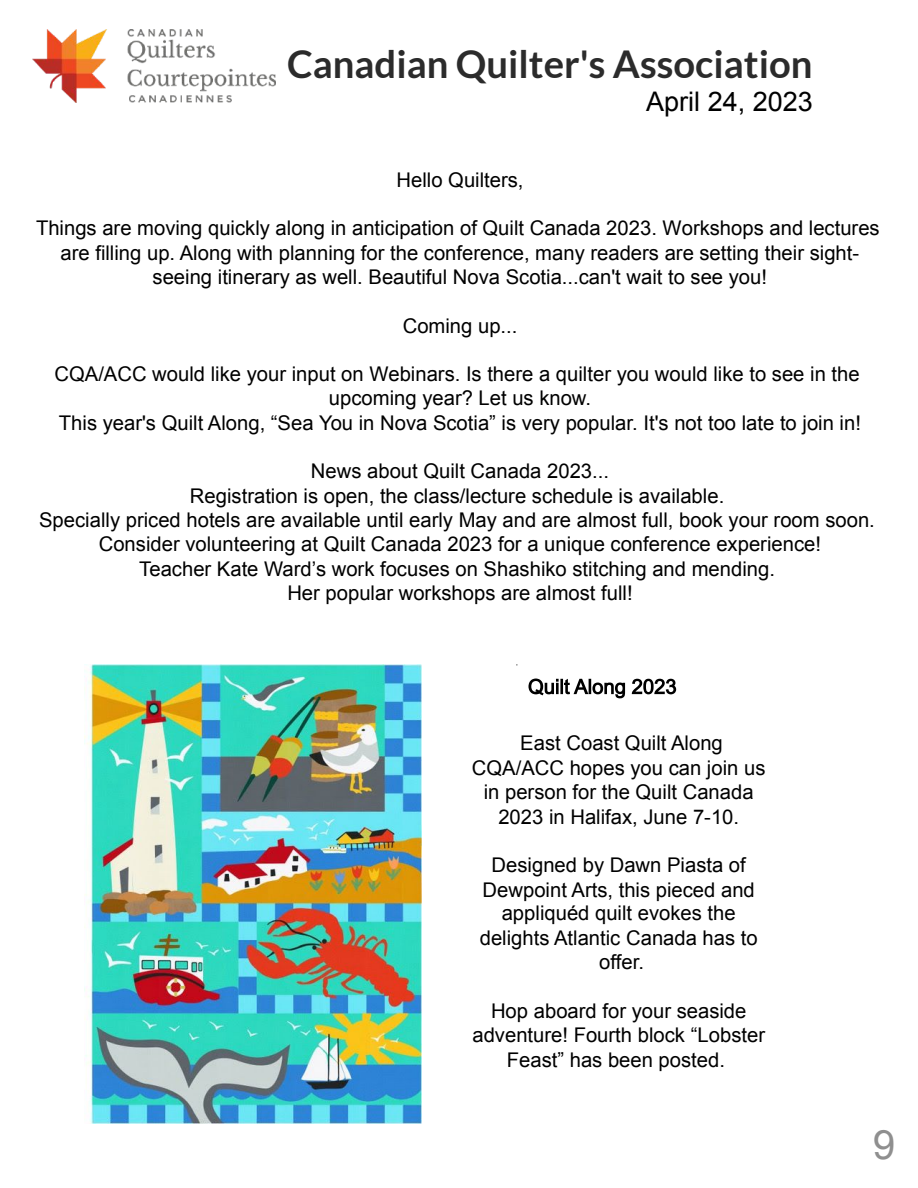
<style>
.page{position:relative;width:918px;height:1188px;background:#fff}
.page>*{position:absolute;margin:0;border:0;box-sizing:border-box;transform-origin:0 0}
.t1{font:40.5px "Arial";color:#8f8f8f}
.t2{font:700 38.25px "Lato";color:#2b2b2b}
.t3{font:27px "Arial";color:#000}
.t4{font:20.25px/24.2px "Arial";color:#000;text-align:center}
</style>
<div class="page">
<img style="left:33px;top:29px;width:243px;height:73px">
<img style="left:84px;top:665px;width:338px;height:459px">
<svg style="left:528px;top:679px;width:148px;height:19px"></svg>
<h2 class="t2" style="left:287px;top:40px;width:527px">Canadian Quilter's Association</h2>
<h3 class="t3" style="left:646px;top:87px;width:168px">April 24, 2023</h3>
<p class="t4" style="left:397px;top:168px;width:129px">Hello Quilters,</p>
<p class="t4" style="left:36px;top:216px;width:845px">Things are moving quickly along in anticipation of Quilt Canada 2023. Workshops and lectures are filling up. Along with planning for the conference, many readers are setting their sight&shy;seeing itinerary as well. Beautiful Nova Scotia...can't wait to see you!</p>
<p class="t4" style="left:403px;top:314px;width:116px">Coming up...</p>
<p class="t4" style="left:55px;top:362px;width:808px">CQA/ACC would like your input on Webinars. Is there a quilter you would like to see in the upcoming year? Let us know.<br>This year's Quilt Along, “Sea You in Nova Scotia” is very popular. It's not too late to join in!</p>
<p class="t4" style="left:39px;top:459px;width:837px">News about Quilt Canada 2023...<br>Registration is open, the class/lecture schedule is available.<br>Specially priced hotels are available until early May and are almost full, book your room soon.<br>Consider volunteering at Quilt Canada 2023 for a unique conference experience!<br>Teacher Kate Ward’s work focuses on Shashiko stitching and mending.<br>Her popular workshops are almost full!</p>
<p class="t4" style="left:472px;top:731px;width:295px">East Coast Quilt Along<br>CQA/ACC hopes you can join us in person for the Quilt Canada<br>2023 in Halifax, June 7-10.</p>
<p class="t4" style="left:480px;top:853px;width:280px">Designed by Dawn Piasta of<br>Dewpoint Arts, this pieced and appliquéd quilt evokes the delights Atlantic Canada has to offer.</p>
<p class="t4" style="left:472px;top:999px;width:294px">Hop aboard for your seaside adventure! Fourth block “Lobster<br>Feast” has been posted.</p>
<h1 class="t1" style="left:873px;top:1122px;width:24px">9</h1>
</div>
